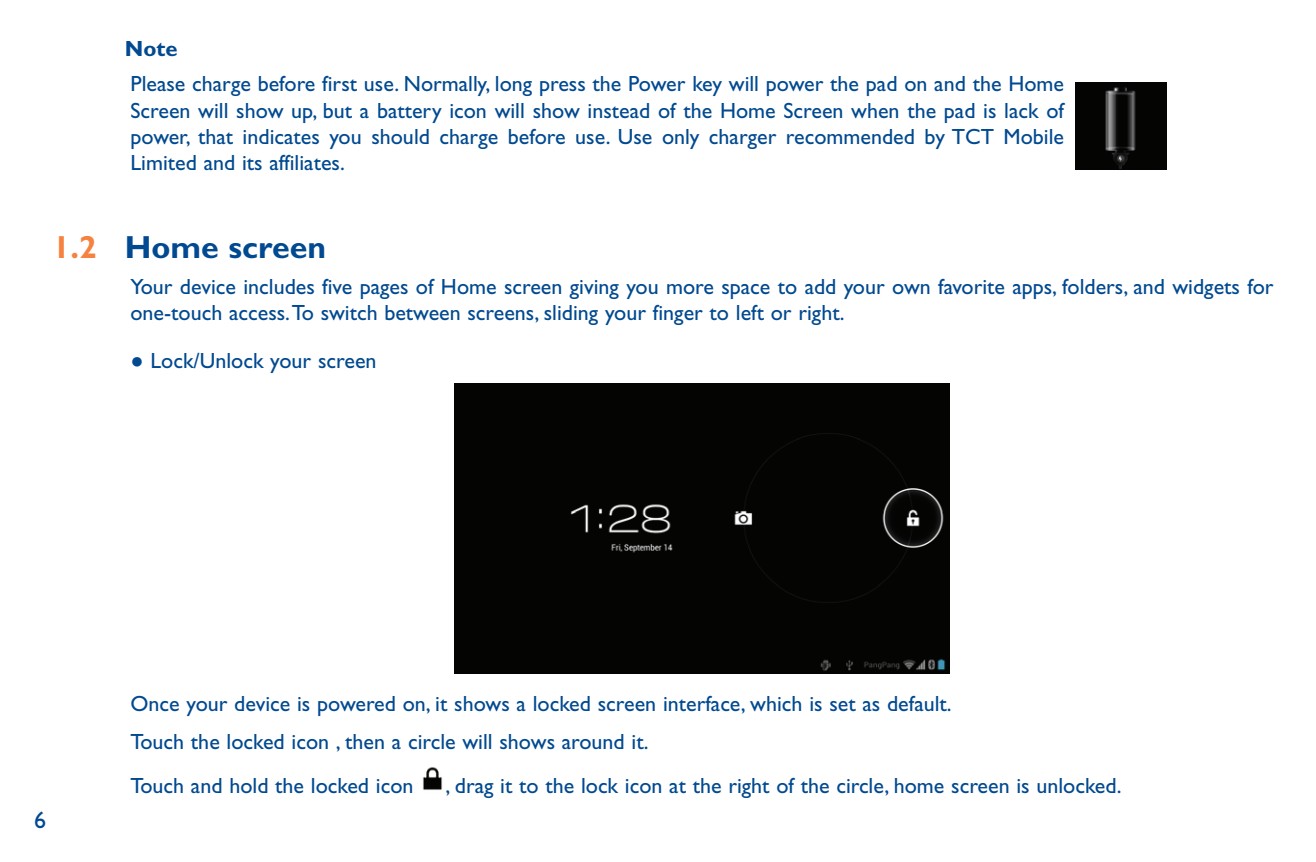
<style>
.page{position:relative;width:1316px;height:862px;background:#fff}
.page>*{position:absolute;margin:0;border:0;box-sizing:border-box;transform-origin:0 0}
.t1{font:700 32px "Gill Sans Std";color:#014990}
.t2{font:24px "Gill Sans Std";color:#014990}
.t3{font:22px/26.4px "Gill Sans Std";color:#014990}
.t4{font:700 22px "Gill Sans Std";color:#014990}
.s1{color:#f5823f}
.s2{font-family:"Arial"}
</style>
<div class="page">
<img style="left:1075px;top:82px;width:91px;height:87px">
<div style="left:454px;top:383px;width:495px;height:290px;background:#040503"></div>
<img style="left:423px;top:767px;width:19px;height:23px">
<p class="t4" style="left:125px;top:35px;width:54px">Note</p>
<p class="t3" style="left:130px;top:71px;width:935px;text-align:justify">Please charge before first use. Normally, long press the Power key will power the pad on and the Home Screen will show up, but a battery icon will show instead of the Home Screen when the pad is lack of power, that indicates you should charge before use. Use only charger recommended by TCT Mobile Limited and its affiliates.</p>
<h1 class="t1" style="left:53px;top:229px;width:275px"><span class="s1">1.2</span> Home screen</h1>
<p class="t3" style="left:130px;top:273px;width:1144px">Your device includes five pages of Home screen giving you more space to add your own favorite apps, folders, and widgets for one-touch access. To switch between screens, sliding your finger to left or right.</p>
<p class="t3" style="left:130px;top:347px;width:247px"><span class="s2">●</span> Lock/Unlock your screen</p>
<p class="t2" style="left:34px;top:806px;width:13px">6</p>
<p class="t3" style="left:130px;top:685px;width:822px;line-height:37.6px">Once your device is powered on, it shows a locked screen interface, which is set as default.<br>Touch the locked icon , then a circle will shows around it.</p>
<p class="t3" style="left:130px;top:772px;width:284px">Touch and hold the locked icon</p>
<p class="t3" style="left:445px;top:772px;width:677px">, drag it to the lock icon at the right of the circle, home screen is unlocked.</p>
</div>
